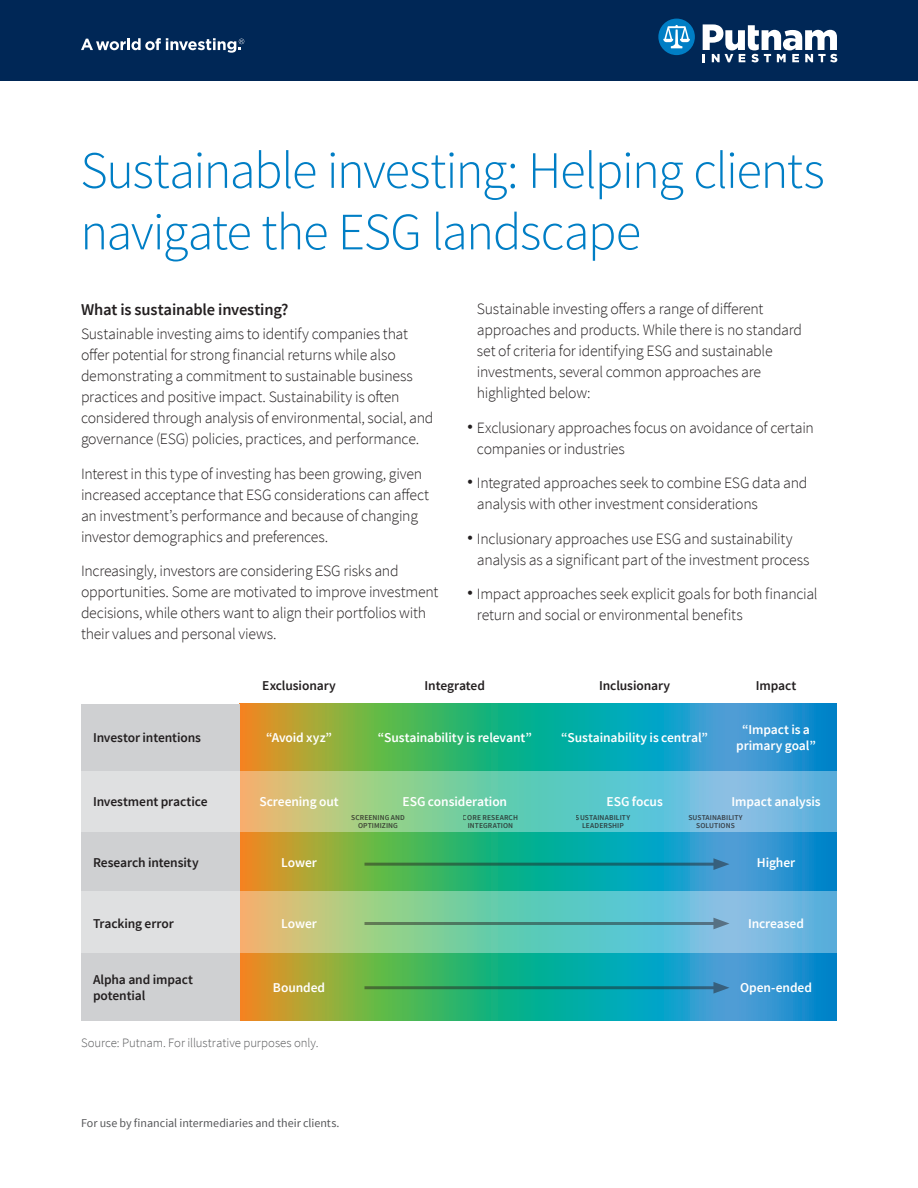
<style>
.page{position:relative;width:918px;height:1188px;background:#fff}
.page>*{position:absolute;margin:0;border:0;box-sizing:border-box;transform-origin:0 0}
.Headline{font:300 52.5px/61.5px "Source Sans Pro";letter-spacing:-.03em;color:#007ec5}
.Subhead{font:600 16.5px "Source Sans Pro";letter-spacing:-.015em;color:#231f20}
.Body{font:300 15.75px/21px "Source Sans Pro";letter-spacing:-.015em;color:#231f20}
.t1{font:600 13.5px/16.2px "Source Sans Pro";letter-spacing:-.01em;color:#fff;text-align:center}
.t2{font:600 13.5px/16.2px "Source Sans Pro";letter-spacing:-.01em;color:#231f20}
.Footnote{font:300 12.75px "Source Sans Pro";letter-spacing:-.005em;color:#57585a}
.Footnote-2{font:12px "Source Sans Pro";color:#57585a}
.t3{font:600 7.5px/8.2px "Source Sans Pro";letter-spacing:.01em;color:#231f20;text-align:center}
</style>
<div class="page">
<svg style="left:240px;top:704px;width:597px;height:317px;background:#41a58a"></svg>
<div style="left:81px;top:704px;width:159px;height:317px;background:#cfd0d2"></div>
<svg style="left:81px;top:771px;width:756px;height:61px"></svg>
<svg style="left:81px;top:891px;width:756px;height:62px"></svg>
<div style="left:0;top:0;width:918px;height:81px;background:#002756"></div>
<div style="left:658px;top:19px;width:37px;height:36px;background:#007ec5;border-radius:50%"></div>
<svg style="left:703px;top:24px;width:134px;height:38px"></svg>
<svg style="left:663px;top:25px;width:27px;height:23px"></svg>
<svg style="left:81px;top:38px;width:163px;height:15px"></svg>
<hr style="left:364px;top:986px;width:355px;height:3px;background:#231f20">
<svg style="left:713px;top:982px;width:17px;height:12px"></svg>
<hr style="left:364px;top:922px;width:355px;height:3px;background:#231f20">
<svg style="left:713px;top:918px;width:17px;height:11px"></svg>
<hr style="left:364px;top:863px;width:355px;height:3px;background:#231f20">
<svg style="left:713px;top:858px;width:17px;height:12px"></svg>
<p class="Headline" style="left:80px;top:140px;width:746px">Sustainable investing: Helping clients navigate the ESG landscape</p>
<p class="Subhead" style="left:81px;top:299px;width:209px">What is sustainable investing?</p>
<p class="Body" style="left:81px;top:323px;width:354px">Sustainable investing aims to identify companies that offer potential for strong financial returns while also demonstrating a commitment to sustainable business practices and positive impact. Sustainability is often considered through analysis of environmental, social, and governance (ESG) policies, practices, and performance.</p>
<p class="Body" style="left:81px;top:463px;width:350px">Interest in this type of investing has been growing, given increased acceptance that ESG considerations can affect an investment’s performance and because of changing investor demographics and preferences.</p>
<p class="Body" style="left:81px;top:560px;width:359px">Increasingly, investors are considering ESG risks and opportunities. Some are motivated to improve investment decisions, while others want to align their portfolios with their values and personal views.</p>
<p class="Body" style="left:477px;top:299px;width:327px">Sustainable investing offers a range of different approaches and products. While there is no standard set of criteria for identifying ESG and sustainable investments, several common approaches are highlighted below:</p>
<p class="Body" style="left:477px;top:417px;width:339px">Exclusionary approaches focus on avoidance of certain</p>
<p class="Body" style="left:477px;top:417px;width:149px">•<br>companies or industries</p>
<p class="Body" style="left:477px;top:473px;width:332px">Integrated approaches seek to combine ESG data and</p>
<p class="Body" style="left:477px;top:473px;width:282px">•<br>analysis with other investment considerations</p>
<p class="Body" style="left:477px;top:528px;width:317px">Inclusionary approaches use ESG and sustainability</p>
<p class="Body" style="left:477px;top:528px;width:334px">•<br>analysis as a significant part of the investment process</p>
<p class="Body" style="left:477px;top:584px;width:342px">Impact approaches seek explicit goals for both financial</p>
<p class="Body" style="left:477px;top:584px;width:267px">•<br>return and social or environmental benefits</p>
<p class="t2" style="left:262px;top:678px;width:75px">Exclusionary</p>
<p class="t2" style="left:425px;top:678px;width:62px">Integrated</p>
<p class="t2" style="left:599px;top:678px;width:73px">Inclusionary</p>
<p class="t2" style="left:756px;top:678px;width:42px">Impact</p>
<p class="t2" style="left:93px;top:730px;width:110px">Investor intentions</p>
<p class="t1" style="left:266px;top:730px;width:68px">“Avoid xyz”</p>
<p class="t1" style="left:378px;top:730px;width:156px">“Sustainability is relevant”</p>
<p class="t1" style="left:561px;top:730px;width:148px">“Sustainability is central”</p>
<p class="t1" style="left:736px;top:722px;width:81px">“Impact is a primary goal”</p>
<p class="t2" style="left:93px;top:794px;width:116px">Investment practice</p>
<p class="t1" style="left:259px;top:794px;width:81px">Screening out</p>
<p class="t1" style="left:402px;top:794px;width:106px">ESG consideration</p>
<p class="t1" style="left:607px;top:794px;width:58px">ESG focus</p>
<p class="t1" style="left:731px;top:794px;width:91px">Impact analysis</p>
<p class="t3" style="left:351px;top:813px;width:55px">SCREENING AND<br>OPTIMIZING</p>
<p class="t3" style="left:463px;top:813px;width:57px">CORE RESEARCH<br>INTEGRATION</p>
<p class="t3" style="left:576px;top:813px;width:56px">SUSTAINABILITY<br>LEADERSHIP</p>
<p class="t3" style="left:688px;top:813px;width:56px">SUSTAINABILITY<br>SOLUTIONS</p>
<p class="t2" style="left:93px;top:855px;width:107px">Research intensity</p>
<p class="t1" style="left:281px;top:855px;width:37px">Lower</p>
<p class="t1" style="left:757px;top:855px;width:40px">Higher</p>
<p class="t2" style="left:93px;top:916px;width:82px">Tracking error</p>
<p class="t1" style="left:281px;top:916px;width:37px">Lower</p>
<p class="t1" style="left:748px;top:916px;width:58px">Increased</p>
<p class="t2" style="left:93px;top:972px;width:102px">Alpha and impact potential</p>
<p class="t1" style="left:273px;top:980px;width:54px">Bounded</p>
<p class="t1" style="left:740px;top:980px;width:73px">Open-ended</p>
<p class="Footnote" style="left:81px;top:1035px;width:239px">Source: Putnam. For illustrative purposes only.</p>
<p class="Footnote-2" style="left:81px;top:1115px;width:260px">For use by financial intermediaries and their clients.</p>
</div>
